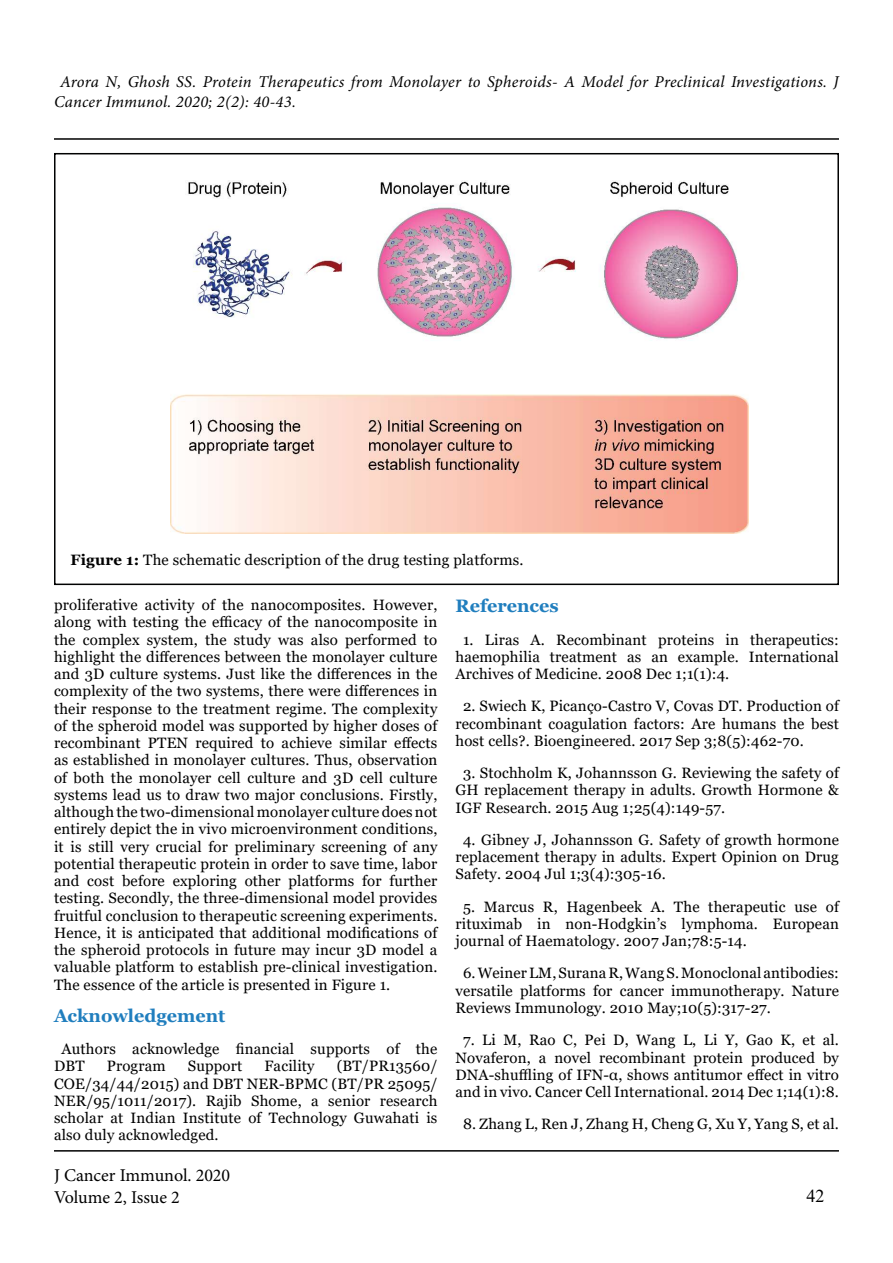
<style>
.page{position:relative;width:893px;height:1263px;background:#fff}
.page>*{position:absolute;margin:0;border:0;box-sizing:border-box;transform-origin:0 0}
.t1{font:18px/21.6px "Minion Pro";letter-spacing:-.005em;color:#000}
.t2{font:700 18px "Georgia";color:#207ebe}
.t3{font:18px "Times New Roman";color:#000}
.t4{font:italic 16.5px/19.8px "Minion Pro";letter-spacing:.01em;color:#000101}
.t5{font:15px/17.2px "Georgia";letter-spacing:.01em;color:#000;text-align:justify}
.s1{font-weight:700}
</style>
<div class="page">
<hr style="left:54px;top:1150px;width:785px;height:1px;background:#000101">
<hr style="left:54px;top:138px;width:785px;height:2px;background:#000101">
<img style="left:171px;top:180px;width:578px;height:354px">
<div style="left:54px;top:153px;width:785px;height:432px;border:2px solid #000101"></div>
<p class="t4" style="left:54px;top:72px;width:786px;text-indent:6px">Arora N, Ghosh SS. Protein Therapeutics from Monolayer to Spheroids- A Model for Preclinical Investigations. J<br>Cancer Immunol. 2020; 2(2): 40-43.</p>
<p class="t5" style="left:71px;top:552px;width:454px"><span class="s1">Figure 1:</span> The schematic description of the drug testing platforms.</p>
<p class="t5" style="left:54px;top:597px;width:385px">proliferative activity of the nanocomposites. However, along with testing the efficacy of the nanocomposite in the complex system, the study was also performed to highlight the differences between the monolayer culture and 3D culture systems. Just like the differences in the complexity of the two systems, there were differences in their response to the treatment regime. The complexity of the spheroid model was supported by higher doses of recombinant PTEN required to achieve similar effects as established in monolayer cultures. Thus, observation of both the monolayer cell culture and 3D cell culture systems lead us to draw two major conclusions. Firstly, although the two-dimensional monolayer culture does not entirely depict the in vivo microenvironment conditions, it is still very crucial for preliminary screening of any potential therapeutic protein in order to save time, labor and cost before exploring other platforms for further testing. Secondly, the three-dimensional model provides fruitful conclusion to therapeutic screening experiments.<br>Hence, it is anticipated that additional modifications of the spheroid protocols in future may incur 3D model a valuable platform to establish pre-clinical investigation.<br>The essence of the article is presented in Figure 1.</p>
<p class="t2" style="left:54px;top:1004px;width:173px">Acknowledgement</p>
<p class="t5" style="left:54px;top:1041px;width:385px;text-indent:8px">Authors acknowledge financial supports of the<br>DBT</p>
<p class="t5" style="left:107px;top:1058px;width:61px">Program</p>
<p class="t5" style="left:188px;top:1058px;width:56px">Support</p>
<p class="t5" style="left:264px;top:1058px;width:52px">Facility</p>
<p class="t5" style="left:54px;top:1058px;width:385px;text-indent:283px">(BT/PR13560/ COE/34/44/2015) and DBT NER-BPMC (BT/PR 25095/ NER/95/1011/2017). Rajib Shome, a senior research scholar at Indian Institute of Technology Guwahati is also duly acknowledged.</p>
<p class="t1" style="left:54px;top:1164px;width:178px">J Cancer Immunol. 2020<br>Volume 2, Issue 2</p>
<p class="t2" style="left:455px;top:595px;width:105px">References</p>
<p class="t5" style="left:455px;top:631px;width:385px;text-indent:8px">1. Liras A. Recombinant proteins in therapeutics: haemophilia treatment as an example. International Archives of Medicine. 2008 Dec 1;1(1):4.</p>
<p class="t5" style="left:455px;top:698px;width:385px;text-indent:8px">2. Swiech K, Picanço-Castro V, Covas DT. Production of recombinant coagulation factors: Are humans the best host cells?. Bioengineered. 2017 Sep 3;8(5):462-70.</p>
<p class="t5" style="left:455px;top:765px;width:385px;text-indent:8px">3. Stochholm K, Johannsson G. Reviewing the safety of GH replacement therapy in adults. Growth Hormone &amp; IGF Research. 2015 Aug 1;25(4):149-57.</p>
<p class="t5" style="left:455px;top:831px;width:385px;text-indent:8px">4. Gibney J, Johannsson G. Safety of growth hormone replacement therapy in adults. Expert Opinion on Drug Safety. 2004 Jul 1;3(4):305-16.</p>
<p class="t5" style="left:455px;top:898px;width:385px;text-indent:8px">5. Marcus R, Hagenbeek A. The therapeutic use of rituximab in non-Hodgkin’s lymphoma. European journal of Haematology. 2007 Jan;78:5-14.</p>
<p class="t5" style="left:455px;top:965px;width:385px;text-indent:8px">6. Weiner LM, Surana R, Wang S. Monoclonal antibodies: versatile platforms for cancer immunotherapy. Nature Reviews Immunology. 2010 May;10(5):317-27.</p>
<p class="t5" style="left:455px;top:1032px;width:385px;text-align:center">7. Li M, Rao C, Pei D, Wang L, Li Y, Gao K, et al.<br>Novaferon, a novel recombinant protein produced by DNA-shuffling of IFN-α, shows antitumor effect in vitro and in vivo. Cancer Cell International. 2014 Dec 1;14(1):8.</p>
<p class="t5" style="left:463px;top:1116px;width:377px">8. Zhang L, Ren J, Zhang H, Cheng G, Xu Y, Yang S, et al.</p>
<p class="t3" style="left:806px;top:1183px;width:19px">42</p>
</div>
